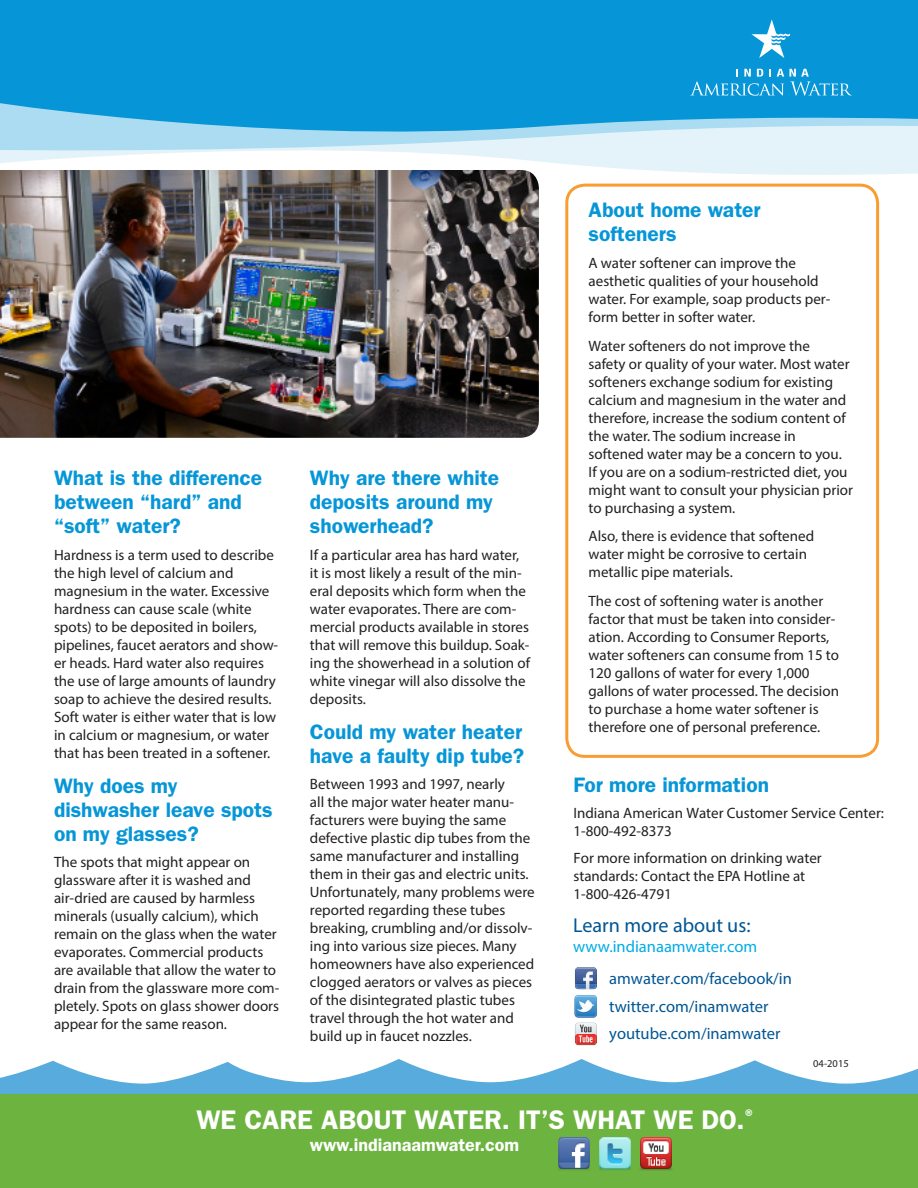
<style>
.page{position:relative;width:918px;height:1188px;background:#fff}
.page>*{position:absolute;margin:0;border:0;box-sizing:border-box;transform-origin:0 0}
.t1{font:600 27px "ITC Franklin Gothic Std";color:#fff}
.Subhead{font:600 21px/24px "ITC Franklin Gothic Std";color:#0696d7}
.t2{font:20.1px "Myriad Pro";color:#005594}
.t3{font:600 17.85px "ITC Franklin Gothic Std";color:#fff}
.body_copy{font:16.5px "Myriad Pro";color:#005594}
.t4{font:16.5px "Myriad Pro";color:#00abe7}
.Body_Copy{font:15px/18px "Myriad Pro";color:#231f20}
.Text{font:15px/18px "Myriad Pro";color:#231f20}
.t5{font:10.5px "Myriad Pro";color:#231f20}
</style>
<div class="page">
<div style="left:0;top:0;width:918px;height:180px;background:#0696d7"></div>
<svg style="left:690px;top:69px;width:162px;height:27px"></svg>
<svg style="left:751px;top:19px;width:39px;height:39px"></svg>
<svg style="left:0;top:103px;width:918px;height:21px"></svg>
<svg style="left:0;top:124px;width:918px;height:152px;fill:#acdcf1"></svg>
<svg style="left:0;top:134px;width:918px;height:123px;background:#e6f3f9"></svg>
<div style="left:567px;top:185px;width:311px;height:571px;background:#fff;border-radius:18px"></div>
<div style="left:565px;top:184px;width:314px;height:574px;border:3px solid #f89d31;border-radius:18px"></div>
<img style="left:575px;top:968px;width:22px;height:22px">
<img style="left:574px;top:995px;width:23px;height:23px">
<img style="left:574px;top:1023px;width:23px;height:23px">
<img style="left:0;top:170px;width:539px;height:268px">
<svg style="left:0;top:1059px;width:918px;height:36px;fill:#58abdd"></svg>
<div style="left:0;top:1095px;width:918px;height:93px;background:#6cb43f"></div>
<img style="left:558px;top:1138px;width:32px;height:32px">
<img style="left:599px;top:1138px;width:32px;height:32px">
<img style="left:640px;top:1138px;width:32px;height:32px">
<p class="Subhead" style="left:54px;top:466px;width:210px">What is the difference between “hard” and “soft” water?</p>
<p class="Body_Copy" style="left:54px;top:546px;width:226px">Hardness is a term used to describe the high level of calcium and magnesium in the water. Excessive hardness can cause scale (white spots) to be deposited in boilers, pipelines, faucet aerators and show&shy;er heads. Hard water also requires the use of large amounts of laundry soap to achieve the desired results.<br>Soft water is either water that is low in calcium or magnesium, or water that has been treated in a softener.</p>
<p class="Subhead" style="left:54px;top:774px;width:220px">Why does my dishwasher leave spots on my glasses?</p>
<p class="Body_Copy" style="left:54px;top:853px;width:227px">The spots that might appear on glassware after it is washed and air-dried are caused by harmless minerals (usually calcium), which remain on the glass when the water evaporates. Commercial products are available that allow the water to drain from the glassware more com&shy;pletely. Spots on glass shower doors appear for the same reason.</p>
<p class="Subhead" style="left:310px;top:466px;width:191px">Why are there white deposits around my showerhead?</p>
<p class="Body_Copy" style="left:310px;top:546px;width:222px">If a particular area has hard water, it is most likely a result of the min&shy;eral deposits which form when the water evaporates. There are com&shy;mercial products available in stores that will remove this buildup. Soak&shy;ing the showerhead in a solution of white vinegar will also dissolve the deposits.</p>
<p class="Subhead" style="left:310px;top:720px;width:216px">Could my water heater have a faulty dip tube?</p>
<p class="Body_Copy" style="left:310px;top:775px;width:226px">Between 1993 and 1997, nearly<br>all the major water heater manu&shy;facturers were buying the same defective plastic dip tubes from the same manufacturer and installing them in their gas and electric units.<br>Unfortunately, many problems were reported regarding these tubes breaking, crumbling and/or dissolv&shy;ing into various size pieces. Many homeowners have also experienced clogged aerators or valves as pieces of the disintegrated plastic tubes travel through the hot water and build up in faucet nozzles.</p>
<p class="Subhead" style="left:589px;top:198px;width:174px">About home water softeners</p>
<p class="Body_Copy" style="left:589px;top:254px;width:243px">A water softener can improve the aesthetic qualities of your household water. For example, soap products per&shy;form better in softer water.</p>
<p class="Body_Copy" style="left:589px;top:336px;width:266px">Water softeners do not improve the<br>safety or quality of your water. Most water softeners exchange sodium for existing calcium and magnesium in the water and therefore, increase the sodium content of the water. The sodium increase in softened water may be a concern to you.<br>If you are on a sodium-restricted diet, you might want to consult your physician prior to purchasing a system.</p>
<p class="Body_Copy" style="left:589px;top:527px;width:227px">Also, there is evidence that softened water might be corrosive to certain metallic pipe materials.</p>
<p class="Body_Copy" style="left:589px;top:592px;width:252px">The cost of softening water is another factor that must be taken into consider&shy;ation. According to Consumer Reports, water softeners can consume from 15 to 120 gallons of water for every 1,000 gallons of water processed. The decision to purchase a home water softener is therefore one of personal preference.</p>
<p class="Subhead" style="left:573px;top:773px;width:197px">For more information</p>
<p class="Text" style="left:573px;top:804px;width:312px">Indiana American Water Customer Service Center:<br>1-800-492-8373</p>
<p class="Text" style="left:573px;top:849px;width:250px">For more information on drinking water standards: Contact the EPA Hotline at<br>1-800-426-4791</p>
<p class="t2" style="left:573px;top:913px;width:179px">Learn more about us:</p>
<p class="t4" style="left:573px;top:936px;width:185px">www.indianaamwater.com</p>
<p class="body_copy" style="left:609px;top:969px;width:184px">amwater.com/facebook/in</p>
<p class="body_copy" style="left:609px;top:996px;width:161px">twitter.com/inamwater</p>
<p class="body_copy" style="left:609px;top:1023px;width:173px">youtube.com/inamwater</p>
<p class="t5" style="left:813px;top:1057px;width:37px">04-2015</p>
<p class="t1" style="left:196px;top:1104px;width:558px">WE CARE ABOUT WATER. IT’S WHAT WE DO.<sup>®</sup></p>
<p class="t3" style="left:310px;top:1134px;width:211px">www.indianaamwater.com</p>
</div>
